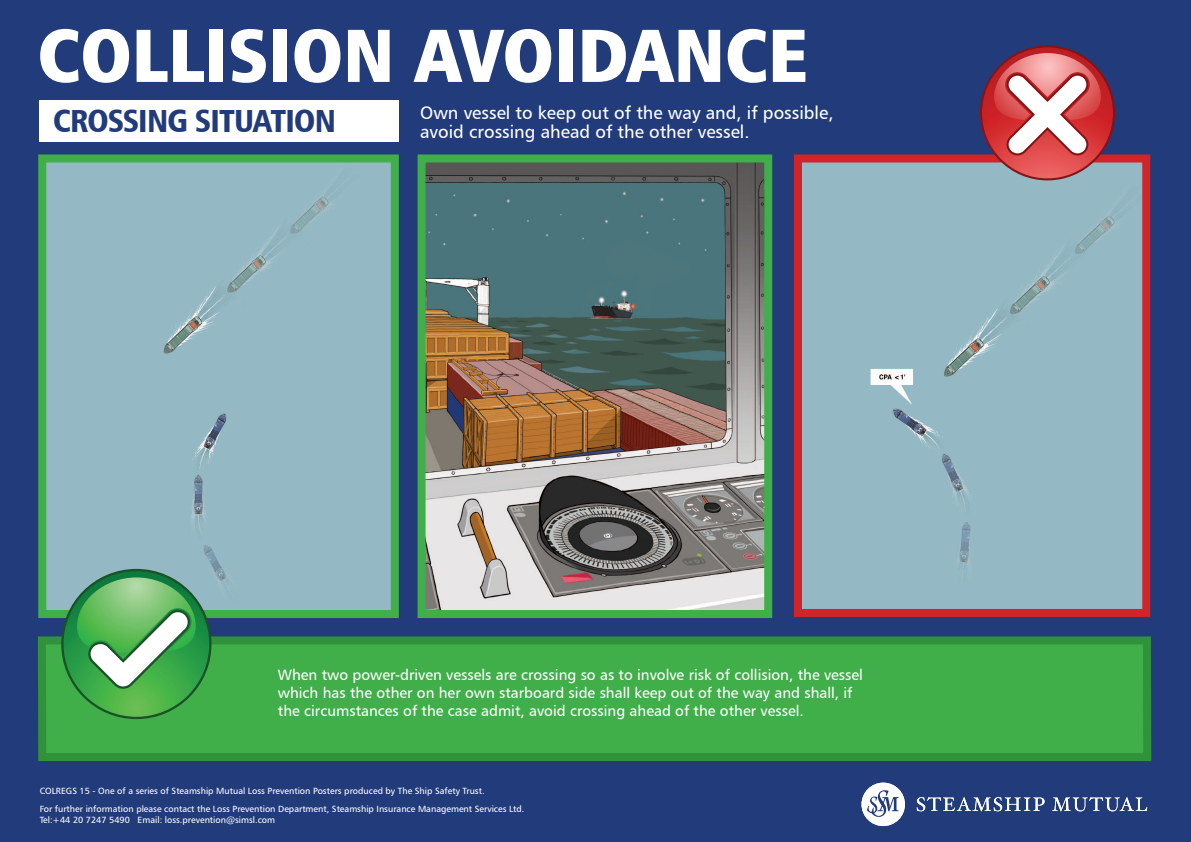
<style>
.page{position:relative;width:1191px;height:842px;background:#fff}
.page>*{position:absolute;margin:0;border:0;box-sizing:border-box;transform-origin:0 0}
.t1{font:75px "Humanist 777 BT Extra Black Cond B";color:#fff}
.t2{font:32px "Humanist 777 BT Black Condensed B";letter-spacing:-.025em;color:#223c7b}
.t3{font:18px/19px "Humanist 777 BT Roman B";color:#fff}
.t4{font:15px/18px "Humanist 777 BT Roman B";color:#fff}
.t5{font:9px/18.2px "Humanist 777 BT Roman B";color:#fff}
</style>
<div class="page">
<div style="left:0;top:0;width:1190px;height:841px;background:#223c7b"></div>
<svg style="left:916px;top:797px;width:128px;height:14px"></svg>
<svg style="left:1052px;top:797px;width:95px;height:14px"></svg>
<div style="left:861px;top:783px;width:44px;height:43px;background:#fff;border-radius:50%"></div>
<svg style="left:867px;top:790px;width:31px;height:27px"></svg>
<svg style="left:38px;top:636px;width:1114px;height:125px;background:#3da947"></svg>
<div style="left:39px;top:101px;width:359px;height:41px;background:#fff"></div>
<img style="left:426px;top:163px;width:337px;height:446px">
<div style="left:417px;top:154px;width:355px;height:464px;border:8px solid #40ae49"></div>
<div style="left:47px;top:163px;width:343px;height:446px;background:#94b9c5"></div>
<div style="left:38px;top:154px;width:361px;height:464px;border:8px solid #40ae49"></div>
<div style="left:803px;top:163px;width:338px;height:445px;background:#94b9c5"></div>
<div style="left:794px;top:154px;width:356px;height:463px;border:8px solid #d1232a"></div>
<svg style="left:61px;top:569px;width:150px;height:150px;background:#62b16e"></svg>
<svg style="left:980px;top:45px;width:135px;height:135px;background:#bc6c77"></svg>
<h1 class="t1" style="left:38px;top:8px;width:772px">COLLISION AVOIDANCE</h1>
<h2 class="t2" style="left:53px;top:100px;width:284px">CROSSING SITUATION</h2>
<h3 class="t3" style="left:420px;top:102px;width:415px">Own vessel to keep out of the way and, if possible, avoid crossing ahead of the other vessel.</h3>
<p class="t4" style="left:278px;top:666px;width:586px">When two power-driven vessels are crossing so as to involve risk of collision, the vessel which has the other on her own starboard side shall keep out of the way and shall, if the circumstances of the case admit, avoid crossing ahead of the other vessel.</p>
<p class="t5" style="left:40px;top:782px;width:486px">COLREGS 15 - One of a series of Steamship Mutual Loss Prevention Posters produced by The Ship Safety Trust.<br>For further information please contact the Loss Prevention Department, Steamship Insurance Management Services Ltd.</p>
<p class="t5" style="left:40px;top:811px;width:237px">Tel:+44 20 7247 5490 Email: loss.prevention@simsl.com</p>
</div>
